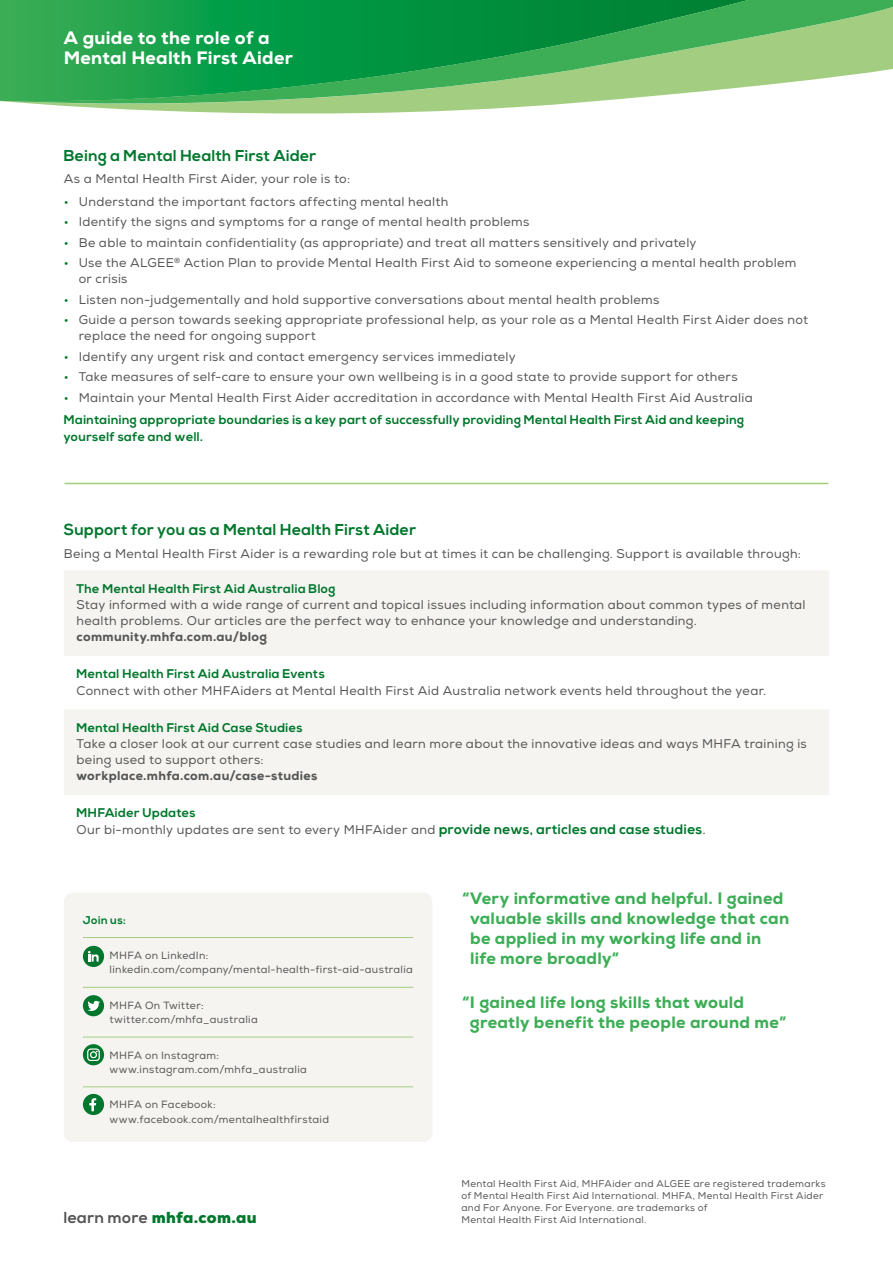
<style>
.page{position:relative;width:893px;height:1263px;background:#fff}
.page>*{position:absolute;margin:0;border:0;box-sizing:border-box;transform-origin:0 0}
.t1{font:800 18px/19.5px "Nexa";letter-spacing:.01em;color:#fff}
.t2{font:800 16.5px/19.8px "Nexa";letter-spacing:.015em;color:#3dae56}
.t3{font:900 15.9px "Nexa";letter-spacing:.02em;color:#00772c}
.t4{font:700 15.75px "Nexa";letter-spacing:.02em;color:#00772c}
.t5{font:12.6px/16.2px "Nexa";letter-spacing:.025em;color:#555756}
.t6{font:700 12.6px/22.6px "Nexa";letter-spacing:.03em;color:#00772c}
.t7{font:800 12.6px "Nexa";letter-spacing:.025em;color:#555756}
.t8{font:700 11.25px "Nexa";letter-spacing:.03em;color:#00772c}
.t9{font:10.5px/14.2px "Nexa";letter-spacing:.035em;color:#555756}
.t10{font:9.75px/12px "Nexa";letter-spacing:.035em;color:#555756}
.s1{color:#00772c}
.s2{font-weight:400}
.s3{font-weight:400;color:#555756}
.s4{font-weight:700;color:#00772c}
.s5{font-weight:700;font-size:13.8px;color:#00772c}
.s6{font-size:13.8px}
.s7{font-weight:700;color:#555756}
</style>
<div class="page">
<svg style="left:0;top:0;width:893px;height:113px;background:#51b469"></svg>
<svg style="left:64px;top:571px;width:765px;height:224px;fill:#f5f4f1"></svg>
<hr style="left:65px;top:483px;width:763px;height:1px;background:#a3ce81">
<div style="left:64px;top:893px;width:368px;height:249px;background:#f5f4f1;border-radius:9px"></div>
<hr style="left:83px;top:937px;width:330px;height:1px;background:#a3ce81">
<hr style="left:83px;top:987px;width:330px;height:1px;background:#a3ce81">
<hr style="left:83px;top:1037px;width:330px;height:1px;background:#a3ce81">
<hr style="left:83px;top:1086px;width:330px;height:1px;background:#a3ce81">
<div style="left:83px;top:946px;width:21px;height:21px;background:#00772c;border-radius:50%"></div>
<svg style="left:88px;top:951px;width:11px;height:10px"></svg>
<div style="left:83px;top:995px;width:21px;height:21px;background:#00772c;border-radius:50%"></div>
<svg style="left:87px;top:1000px;width:13px;height:11px"></svg>
<svg style="left:83px;top:1044px;width:21px;height:21px"></svg>
<div style="left:83px;top:1094px;width:21px;height:21px;background:#00772c;border-radius:50%"></div>
<svg style="left:89px;top:1098px;width:7px;height:13px"></svg>
<h1 class="t1" style="left:64px;top:29px;width:231px">A guide to the role of a<br>Mental Health First Aider</h1>
<p class="t4" style="left:64px;top:146px;width:254px">Being a Mental Health First Aider</p>
<p class="t5" style="left:64px;top:171px;width:288px">As a Mental Health First Aider, your role is to:</p>
<p class="t5" style="left:64px;top:194px;width:386px"><span class="s1">•</span> Understand the important factors affecting mental health</p>
<p class="t5" style="left:64px;top:214px;width:467px"><span class="s1">•</span> Identify the signs and symptoms for a range of mental health problems</p>
<p class="t5" style="left:64px;top:235px;width:634px"><span class="s1">•</span> Be able to maintain confidentiality (as appropriate) and treat all matters sensitively and privately</p>
<p class="t5" style="left:79px;top:255px;width:719px;text-indent:-15px"><span class="s1">•</span> Use the ALGEE<sup>®</sup> Action Plan to provide Mental Health First Aid to someone experiencing a mental health problem or crisis</p>
<p class="t5" style="left:64px;top:292px;width:597px"><span class="s1">•</span> Listen non-judgementally and hold supportive conversations about mental health problems</p>
<p class="t5" style="left:79px;top:312px;width:731px;text-indent:-15px"><span class="s1">•</span> Guide a person towards seeking appropriate professional help, as your role as a Mental Health First Aider does not replace the need for ongoing support</p>
<p class="t5" style="left:64px;top:349px;width:453px"><span class="s1">•</span> Identify any urgent risk and contact emergency services immediately</p>
<p class="t5" style="left:64px;top:369px;width:675px"><span class="s1">•</span> Take measures of self-care to ensure your own wellbeing is in a good state to provide support for others</p>
<p class="t6" style="left:64px;top:387px;width:690px"><span class="s2">•</span> <span class="s3">Maintain your Mental Health First Aider accreditation in accordance with Mental Health First Aid Australia<br></span>Maintaining appropriate boundaries is a key part of successfully providing Mental Health First Aid and keeping</p>
<p class="t6" style="left:64px;top:425px;width:141px">yourself safe and well.</p>
<p class="t4" style="left:64px;top:521px;width:354px">Support for you as a Mental Health First Aider</p>
<p class="t5" style="left:64px;top:546px;width:739px">Being a Mental Health First Aider is a rewarding role but at times it can be challenging. Support is available through:</p>
<p class="t6" style="left:77px;top:577px;width:260px">The Mental Health First Aid Australia Blog</p>
<p class="t5" style="left:77px;top:597px;width:731px">Stay informed with a wide range of current and topical issues including information about common types of mental health problems. Our articles are the perfect way to enhance your knowledge and understanding.</p>
<p class="t7" style="left:77px;top:629px;width:192px">community.mhfa.com.au/blog</p>
<p class="t6" style="left:77px;top:663px;width:250px">Mental Health First Aid Australia Events</p>
<p class="t5" style="left:77px;top:682px;width:691px">Connect with other MHFAiders at Mental Health First Aid Australia network events held throughout the year.</p>
<p class="t6" style="left:77px;top:716px;width:228px">Mental Health First Aid Case Studies</p>
<p class="t5" style="left:77px;top:736px;width:732px">Take a closer look at our current case studies and learn more about the innovative ideas and ways MHFA training is being used to support others:</p>
<p class="t7" style="left:77px;top:768px;width:242px">workplace.mhfa.com.au/case-studies</p>
<p class="t5" style="left:77px;top:805px;width:631px"><span class="s4">MHFAider Updates<br></span>Our bi-monthly updates are sent to every MHFAider and <span class="s5">provide news, articles and case studies</span><span class="s6">.</span></p>
<p class="t8" style="left:83px;top:913px;width:44px">Join us:</p>
<p class="t9" style="left:110px;top:949px;width:305px">MHFA on LinkedIn: linkedin.com/company/mental-health-first-aid-australia</p>
<p class="t9" style="left:110px;top:998px;width:150px">MHFA On Twitter: twitter.com/mhfa_australia</p>
<p class="t9" style="left:110px;top:1048px;width:199px">MHFA on Instagram: www.instagram.com/mhfa_australia</p>
<p class="t9" style="left:110px;top:1098px;width:221px">MHFA on Facebook: www.facebook.com/mentalhealthfirstaid</p>
<p class="t3" style="left:64px;top:1207px;width:195px"><span class="s7">learn more</span> mhfa.com.au</p>
<h2 class="t2" style="left:470px;top:889px;width:321px;text-indent:-8px">“Very informative and helpful. I gained valuable skills and knowledge that can be applied in my working life and in life more broadly”</h2>
<h2 class="t2" style="left:470px;top:993px;width:318px;text-indent:-8px">“I gained life long skills that would greatly benefit the people around me”</h2>
<p class="t10" style="left:461px;top:1178px;width:366px">Mental Health First Aid, MHFAider and ALGEE are registered trademarks of Mental Health First Aid International. MHFA, Mental Health First Aider and For Anyone. For Everyone. are trademarks of<br>Mental Health First Aid International.</p>
</div>
